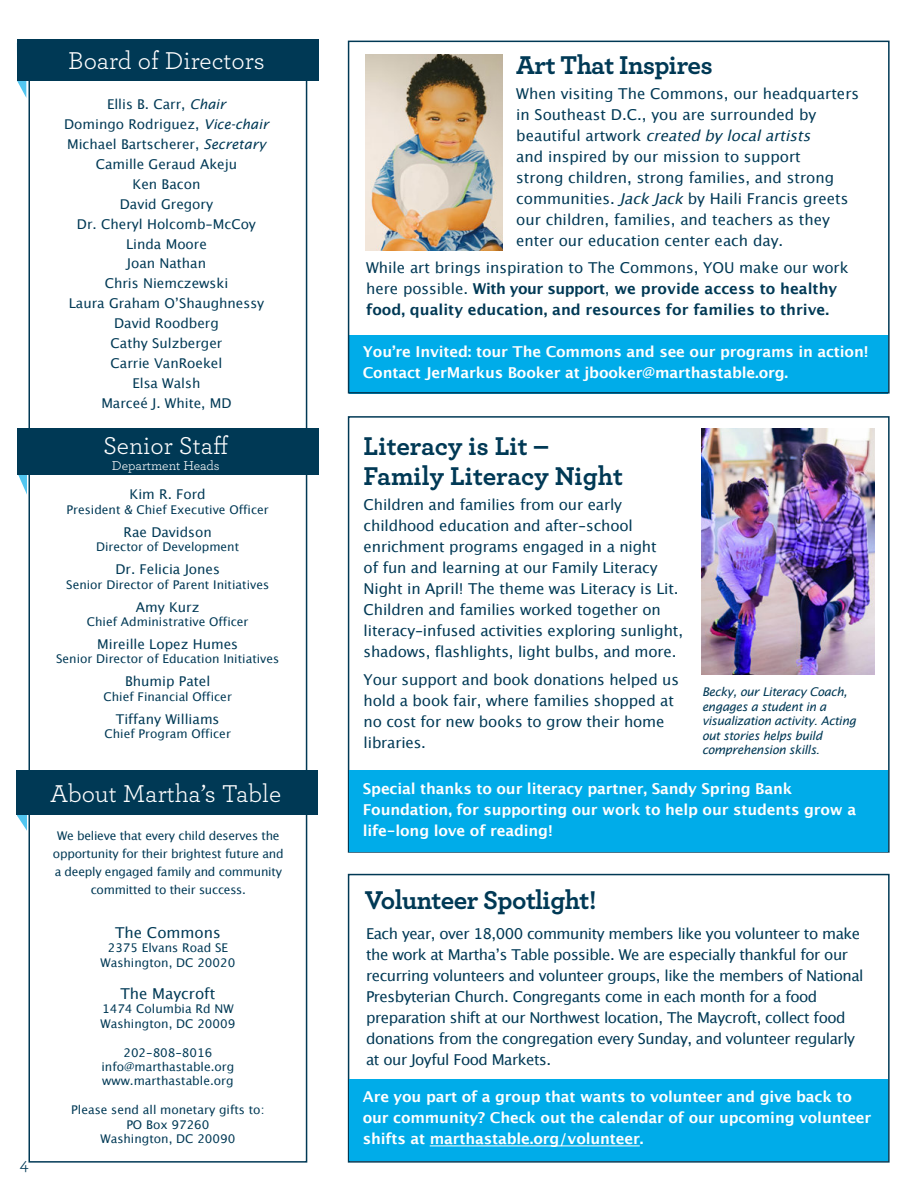
<style>
.page{position:relative;width:918px;height:1188px;background:#fff}
.page>*{position:absolute;margin:0;border:0;box-sizing:border-box;transform-origin:0 0}
.t1{font:700 27px "Archer";letter-spacing:-.02em;color:#003955}
.t2{font:700 27px/30px "Archer";color:#003955}
.paragraphs{font:25.5px "Archer";color:#fff}
.t3{font:18px "Archer";color:#003955}
.t4{font:15px/21px "Lucida Grande";letter-spacing:-.01em;color:#003955}
.t5{font:15px/21px "Lucida Grande";letter-spacing:-.03em;color:#003955}
.t6{font:700 15px/21px "Lucida Grande";letter-spacing:-.01em;color:#fff}
.t7{font:700 15px/21px "Lucida Grande";color:#003955}
.paragraphs-2{font:13.5px/20px "Lucida Grande";color:#003955}
.paragraphs-3{font:13.5px "Archer";color:#fff}
.t8{font:12px "Lucida Grande";color:#003955}
.t9{font:12px/18px "Lucida Grande";letter-spacing:-.02em;color:#003955;text-align:center}
.paragraphs-4{font:italic 12px/14.4px "Lucida Sans";letter-spacing:-.03em;color:#003955}
.s1{font-family:"Lucida Sans";font-style:italic}
.s2{font-style:italic}
.s3{font-weight:400}
</style>
<div class="page">
<div style="left:348px;top:874px;width:542px;height:289px;border:2px solid #003955"></div>
<svg style="left:18px;top:475px;width:9px;height:20px"></svg>
<svg style="left:17px;top:815px;width:10px;height:16px"></svg>
<div style="left:28px;top:51px;width:279px;height:1112px;background:#fff;border:2px solid #003955"></div>
<svg style="left:17px;top:81px;width:9px;height:16px"></svg>
<div style="left:17px;top:771px;width:301px;height:44px;background:#003955"></div>
<div style="left:17px;top:39px;width:301px;height:42px;background:#003955"></div>
<div style="left:18px;top:428px;width:301px;height:47px;background:#003955"></div>
<div style="left:349px;top:335px;width:539px;height:59px;background:#00ace9"></div>
<div style="left:348px;top:41px;width:542px;height:353px;border:2px solid #003955"></div>
<img style="left:701px;top:428px;width:173px;height:247px">
<img style="left:365px;top:54px;width:138px;height:197px">
<div style="left:349px;top:771px;width:539px;height:81px;background:#00ace9"></div>
<div style="left:349px;top:1080px;width:539px;height:81px;background:#00ace9"></div>
<hr style="left:430px;top:1146px;width:210px;height:1px;background:#fff">
<p class="t3" style="left:20px;top:1151px;width:10px">4</p>
<p class="paragraphs" style="left:68px;top:43px;width:198px">Board of Directors</p>
<p class="paragraphs-2" style="left:107px;top:95px;width:120px">Ellis B. Carr, <span class="s1">Chair</span></p>
<p class="paragraphs-2" style="left:64px;top:115px;width:206px">Domingo Rodriguez, <span class="s1">Vice-chair<br></span>Michael Bartscherer, <span class="s1">Secretary</span></p>
<p class="paragraphs-2" style="left:96px;top:155px;width:143px">Camille Geraud Akeju</p>
<p class="paragraphs-2" style="left:133px;top:174px;width:69px">Ken Bacon</p>
<p class="paragraphs-2" style="left:120px;top:194px;width:95px">David Gregory</p>
<p class="paragraphs-2" style="left:77px;top:214px;width:181px">Dr. Cheryl Holcomb-McCoy</p>
<p class="paragraphs-2" style="left:126px;top:234px;width:82px">Linda Moore</p>
<p class="paragraphs-2" style="left:127px;top:254px;width:81px">Joan Nathan</p>
<p class="paragraphs-2" style="left:105px;top:274px;width:125px">Chris Niemczewski</p>
<p class="paragraphs-2" style="left:69px;top:294px;width:197px">Laura Graham O’Shaughnessy</p>
<p class="paragraphs-2" style="left:114px;top:314px;width:106px">David Roodberg</p>
<p class="paragraphs-2" style="left:111px;top:334px;width:113px">Cathy Sulzberger</p>
<p class="paragraphs-2" style="left:111px;top:354px;width:113px">Carrie VanRoekel</p>
<p class="paragraphs-2" style="left:133px;top:374px;width:69px">Elsa Walsh</p>
<p class="paragraphs-2" style="left:101px;top:394px;width:132px">Marceé J. White, MD</p>
<p class="paragraphs" style="left:103px;top:428px;width:127px">Senior Staff</p>
<p class="paragraphs-3" style="left:112px;top:456px;width:109px">Department Heads</p>
<p class="paragraphs-2" style="left:130px;top:485px;width:78px">Kim R. Ford</p>
<p class="t8" style="left:67px;top:501px;width:204px">President &amp; Chief Executive Officer</p>
<p class="paragraphs-2" style="left:124px;top:523px;width:90px">Rae Davidson</p>
<p class="t8" style="left:96px;top:539px;width:145px">Director of Development</p>
<p class="paragraphs-2" style="left:115px;top:560px;width:106px">Dr. Felicia Jones</p>
<p class="t8" style="left:66px;top:576px;width:204px">Senior Director of Parent Initiatives</p>
<p class="paragraphs-2" style="left:136px;top:597px;width:65px">Amy Kurz</p>
<p class="t8" style="left:87px;top:613px;width:163px">Chief Administrative Officer</p>
<p class="paragraphs-2" style="left:97px;top:635px;width:142px">Mireille Lopez Humes</p>
<p class="t8" style="left:56px;top:651px;width:225px">Senior Director of Education Initiatives</p>
<p class="paragraphs-2" style="left:125px;top:672px;width:87px">Bhumip Patel</p>
<p class="t8" style="left:104px;top:688px;width:130px">Chief Financial Officer</p>
<p class="paragraphs-2" style="left:116px;top:709px;width:105px">Tiffany Williams</p>
<p class="t8" style="left:105px;top:725px;width:128px">Chief Program Officer</p>
<p class="paragraphs" style="left:50px;top:776px;width:233px">About Martha’s Table</p>
<p class="t9" style="left:53px;top:827px;width:232px">We believe that every child deserves the opportunity for their brightest future and a deeply engaged family and community committed to their success.</p>
<p class="t4" style="left:115px;top:923px;width:107px">The Commons</p>
<p class="t8" style="left:108px;top:940px;width:122px">2375 Elvans Road SE</p>
<p class="t8" style="left:101px;top:954px;width:136px">Washington, DC 20020</p>
<p class="t4" style="left:120px;top:984px;width:97px">The Maycroft</p>
<p class="t8" style="left:102px;top:1001px;width:133px">1474 Columbia Rd NW</p>
<p class="t8" style="left:101px;top:1015px;width:136px">Washington, DC 20009</p>
<p class="t8" style="left:123px;top:1044px;width:90px">202-808-8016</p>
<p class="t8" style="left:102px;top:1059px;width:134px">info@marthastable.org</p>
<p class="t8" style="left:102px;top:1073px;width:133px">www.marthastable.org</p>
<p class="t8" style="left:71px;top:1102px;width:195px">Please send all monetary gifts to:</p>
<p class="t8" style="left:126px;top:1116px;width:85px">PO Box 97260</p>
<p class="t8" style="left:101px;top:1131px;width:136px">Washington, DC 20090</p>
<p class="t1" style="left:516px;top:44px;width:198px">Art That Inspires</p>
<p class="t4" style="left:516px;top:84px;width:344px">When visiting The Commons, our headquarters in Southeast D.C., you are surrounded by<br>b e a u t i f u l a r tw o r k <span class="s2">created bylocalartists<br></span>and inspired by our mission to support<br>strong children, strong families, and strong communities. <span class="s2">Jack Jack</span> by Haili Francis greets our children, families, and teachers as they enter our education center each day.</p>
<p class="t7" style="left:366px;top:258px;width:484px"><span class="s3">While art brings inspiration to The Commons, YOU make our work here possible.</span> With your support<span class="s3">,</span> we provide access to healthy food, quality education, and resources for families to thrive.</p>
<p class="t6" style="left:363px;top:342px;width:507px">You’re Invited: tour The Commons and see our programs in action!<br>Contact JerMarkus Booker at jbooker@marthastable.org.</p>
<p class="t2" style="left:364px;top:429px;width:261px">Literacy is Lit –<br>Family Literacy Night</p>
<p class="t4" style="left:364px;top:495px;width:321px">Children and families from our early childhood education and after-school enrichment programs engaged in a night<br>of fun and learning at our Family Literacy Night in April! The theme was Literacy is Lit.<br>Children and families worked together on literacy-infused activities exploring sunlight, shadows, flashlights, light bulbs, and more.</p>
<p class="t4" style="left:364px;top:669px;width:317px">Your support and book donations helped us hold a book fair, where families shopped at no cost for new books to grow their home libraries.</p>
<p class="paragraphs-4" style="left:702px;top:685px;width:156px">Becky, our Literacy Coach, engages a student in a visualization activity. Acting out stories helps build comprehension skills.</p>
<p class="t6" style="left:363px;top:778px;width:495px">Special thanks to our literacy partner, Sandy Spring Bank<br>Foundation, for supporting our work to help our students grow a life-long love of reading!</p>
<p class="t1" style="left:365px;top:879px;width:233px">Volunteer Spotlight!</p>
<p class="t5" style="left:366px;top:924px;width:499px">Each year, over 18,000 community members like you volunteer to make the work at Martha’s Table possible. We are especially thankful for our recurring volunteers and volunteer groups, like the members of National Presbyterian Church. Congregants come in each month for a food preparation shift at our Northwest location, The Maycroft, collect food donations from the congregation every Sunday, and volunteer regularly at our Joyful Food Markets.</p>
<p class="t6" style="left:363px;top:1087px;width:510px">Are you part of a group that wants to volunteer and give back to our community? Check out the calendar of our upcoming volunteer shifts at marthastable.org/volunteer.</p>
</div>
